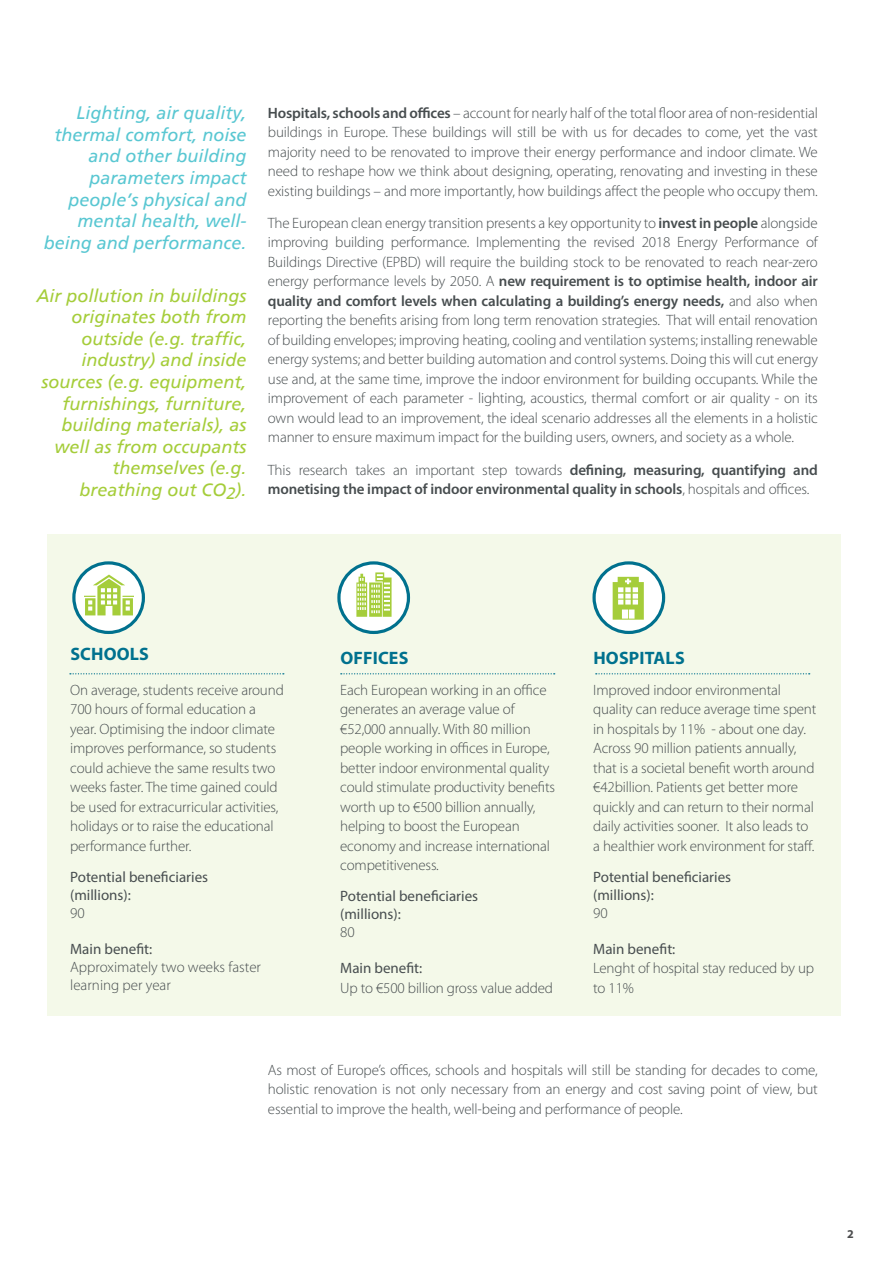
<style>
.page{position:relative;width:893px;height:1263px;background:#fff}
.page>*{position:absolute;margin:0;border:0;box-sizing:border-box;transform-origin:0 0}
.t1{font:italic 18px/21.6px "Frutiger";color:#a5cd3a;text-align:right}
.t2{font:italic 18px/21.6px "Frutiger";color:#59c7d2;text-align:right}
.BROOD{font:700 18px "Myriad Pro";letter-spacing:.01em;color:#00718e}
.BROOD-2{font:300 15px/19.5px "Myriad Pro";letter-spacing:-.01em;color:#474d4f}
.BROOD-3{font:600 15px/19.5px "Myriad Pro";letter-spacing:-.01em;color:#474d4f}
.LIES{font:15px "Myriad Pro";color:#474d4f}
.LIES-2{font:300 15px/18px "Myriad Pro";color:#474d4f}
.t3{font:700 12px "Myriad Pro";color:#4b4c4d}
.s1{font-weight:600}
.s2{font-weight:300}
</style>
<div class="page">
<div style="left:47px;top:534px;width:793px;height:482px;background:#f4f9e9"></div>
<svg style="left:70px;top:673px;width:214px;height:1px"></svg>
<svg style="left:341px;top:673px;width:214px;height:1px"></svg>
<svg style="left:596px;top:673px;width:214px;height:1px"></svg>
<svg style="left:74px;top:563px;width:69px;height:69px"></svg>
<div style="left:72px;top:561px;width:73px;height:73px;border:3px solid #00718e;border-radius:50%"></div>
<img style="left:84px;top:571px;width:49px;height:49px">
<svg style="left:339px;top:563px;width:69px;height:69px"></svg>
<div style="left:337px;top:561px;width:73px;height:73px;border:3px solid #00718e;border-radius:50%"></div>
<img style="left:349px;top:571px;width:49px;height:49px">
<svg style="left:594px;top:563px;width:70px;height:69px"></svg>
<div style="left:592px;top:561px;width:73px;height:73px;border:3px solid #00718e;border-radius:50%"></div>
<img style="left:604px;top:571px;width:49px;height:49px">
<p class="t2" style="left:44px;top:102px;width:204px">Lighting, air quality, thermal comfort, noise and other building parameters impact people’s physical and mental health, well&shy;being and performance.</p>
<p class="t1" style="left:37px;top:284px;width:212px">Air pollution in buildings originates both from outside (e.g. traffic, industry) and inside sources (e.g. equipment, furnishings, furniture, building materials), as well as from occupants themselves (e.g. breathing out CO<sub>2</sub>).</p>
<p class="BROOD-2" style="left:268px;top:103px;width:552px;text-align:justify"><span class="s1">Hospitals, schools and offices</span> – account for nearly half of the total floor area of non-residential buildings in Europe. These buildings will still be with us for decades to come, yet the vast majority need to be renovated to improve their energy performance and indoor climate. We need to reshape how we think about designing, operating, renovating and investing in these existing buildings – and more importantly, how buildings affect the people who occupy them.</p>
<p class="BROOD-2" style="left:268px;top:213px;width:552px;text-align:justify">The European clean energy transition presents a key opportunity to <span class="s1">invest in people</span> alongside improving building performance. Implementing the revised 2018 Energy Performance of Buildings Directive (EPBD) will require the building stock to be renovated to reach near-zero energy performance levels by 2050. A <span class="s1">new requirement is to optimise health, indoor air quality and comfort levels when calculating a building’s energy needs,</span> and also when reporting the benefits arising from long term renovation strategies. That will entail renovation of building envelopes; improving heating, cooling and ventilation systems; installing renewable energy systems; and better building automation and control systems. Doing this will cut energy use and, at the same time, improve the indoor environment for building occupants. While the improvement of each parameter - lighting, acoustics, thermal comfort or air quality - on its own would lead to an improvement, the ideal scenario addresses all the elements in a holistic manner to ensure maximum impact for the building users, owners, and society as a whole.</p>
<p class="BROOD-3" style="left:268px;top:459px;width:551px"><span class="s2">This research takes an important step towards</span> defining, measuring, quantifying and monetising the impact of indoor environmental quality in schools<span class="s2">, hospitals and offices.</span></p>
<p class="BROOD" style="left:70px;top:642px;width:80px">SCHOOLS</p>
<p class="BROOD" style="left:340px;top:646px;width:70px">OFFICES</p>
<p class="BROOD" style="left:593px;top:646px;width:93px">HOSPITALS</p>
<p class="BROOD-2" style="left:70px;top:680px;width:215px">On average, students receive around 700 hours of formal education a year. Optimising the indoor climate improves performance, so students could achieve the same results two weeks faster. The time gained could be used for extracurricular activities, holidays or to raise the educational performance further.</p>
<p class="LIES" style="left:70px;top:867px;width:140px">Potential beneficiaries</p>
<p class="LIES" style="left:70px;top:885px;width:62px">(millions):</p>
<p class="LIES-2" style="left:70px;top:903px;width:16px">90</p>
<p class="LIES" style="left:70px;top:939px;width:84px">Main benefit:</p>
<p class="LIES-2" style="left:70px;top:957px;width:192px">Approximately two weeks faster learning per year</p>
<p class="BROOD-2" style="left:340px;top:680px;width:216px">Each European working in an office generates an average value of €52,000 annually. With 80 million people working in offices in Europe, better indoor environmental quality could stimulate productivity benefits worth up to €500 billion annually, helping to boost the European economy and increase international competitiveness.</p>
<p class="LIES" style="left:340px;top:887px;width:140px">Potential beneficiaries</p>
<p class="LIES" style="left:340px;top:905px;width:62px">(millions):</p>
<p class="LIES-2" style="left:340px;top:923px;width:16px">80</p>
<p class="LIES" style="left:340px;top:959px;width:84px">Main benefit:</p>
<p class="BROOD-2" style="left:340px;top:978px;width:214px">Up to €500 billion gross value added</p>
<p class="BROOD-2" style="left:593px;top:680px;width:225px">Improved indoor environmental quality can reduce average time spent in hospitals by 11% - about one day.<br>Across 90 million patients annually, that is a societal benefit worth around €42billion. Patients get better more quickly and can return to their normal daily activities sooner. It also leads to a healthier work environment for staff.</p>
<p class="LIES" style="left:593px;top:867px;width:140px">Potential beneficiaries</p>
<p class="LIES" style="left:593px;top:885px;width:62px">(millions):</p>
<p class="LIES-2" style="left:593px;top:903px;width:16px">90</p>
<p class="LIES" style="left:593px;top:939px;width:84px">Main benefit:</p>
<p class="BROOD-2" style="left:593px;top:958px;width:222px">Lenght of hospital stay reduced by up to 11%</p>
<p class="BROOD-2" style="left:268px;top:1060px;width:551px;text-align:justify">As most of Europe’s offices, schools and hospitals will still be standing for decades to come, holistic renovation is not only necessary from an energy and cost saving point of view, but essential to improve the health, well-being and performance of people.</p>
<p class="t3" style="left:847px;top:1226px;width:8px">2</p>
</div>
